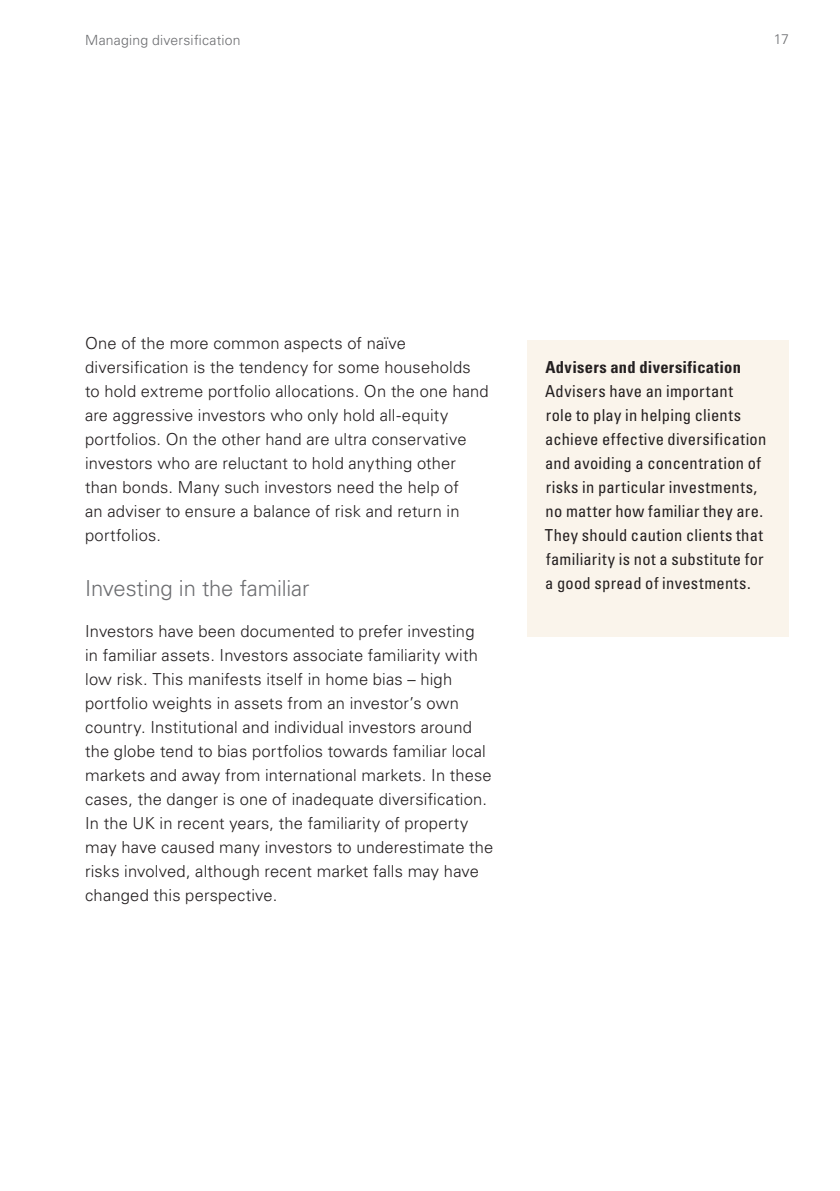
<style>
.page{position:relative;width:840px;height:1191px;background:#fff}
.page>*{position:absolute;margin:0;border:0;box-sizing:border-box;transform-origin:0 0}
.t1{font:300 22px "Univers LT";letter-spacing:-.005em;color:#6d6e71}
.t2{font:300 16.4px/24px "Univers LT";letter-spacing:.01em;color:#231f20}
.t3{font:condensed 16.4px/24px "Univers LT";letter-spacing:.02em;color:#231f20}
.t4{font:700 condensed 16.4px "Univers LT";letter-spacing:.02em;color:#231f20}
.t5{font:300 14px "Univers LT";letter-spacing:.015em;color:#6d6e71}
</style>
<div class="page">
<div style="left:527px;top:340px;width:261px;height:296px;background:#faf4eb"></div>
<p class="t5" style="left:85px;top:32px;width:157px">Managing diversification</p>
<p class="t5" style="left:773px;top:31px;width:17px">17</p>
<p class="t2" style="left:85px;top:331px;width:405px">One of the more common aspects of naïve diversification is the tendency for some households to hold extreme portfolio allocations. On the one hand are aggressive investors who only hold all-equity portfolios. On the other hand are ultra conservative investors who are reluctant to hold anything other than bonds. Many such investors need the help of<br>an adviser to ensure a balance of risk and return in portfolios.</p>
<h1 class="t1" style="left:85px;top:575px;width:226px">Investing in the familiar</h1>
<p class="t2" style="left:85px;top:619px;width:409px">Investors have been documented to prefer investing<br>in familiar assets. Investors associate familiarity with low risk. This manifests itself in home bias – high portfolio weights in assets from an investor’s own country. Institutional and individual investors around the globe tend to bias portfolios towards familiar local markets and away from international markets. In these cases, the danger is one of inadequate diversification.<br>In the UK in recent years, the familiarity of property may have caused many investors to underestimate the risks involved, although recent market falls may have changed this perspective.</p>
<p class="t4" style="left:545px;top:357px;width:197px">Advisers and diversification</p>
<p class="t3" style="left:544px;top:378px;width:223px">Advisers have an important<br>role to play in helping clients achieve effective diversification and avoiding a concentration of risks in particular investments, no matter how familiar they are.<br>They should caution clients that familiarity is not a substitute for a good spread of investments.</p>
</div>
